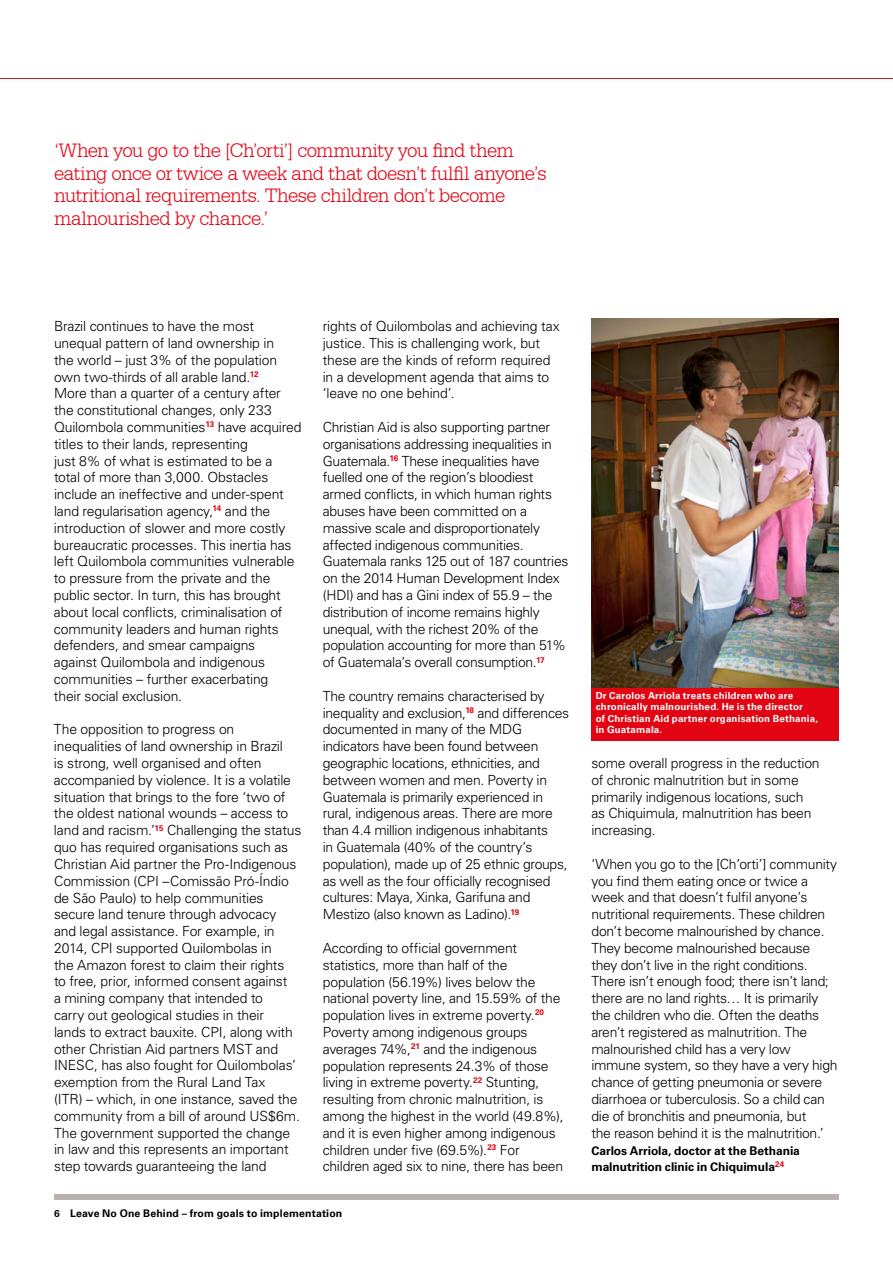
<style>
.page{position:relative;width:893px;height:1263px;background:#fff}
.page>*{position:absolute;margin:0;border:0;box-sizing:border-box;transform-origin:0 0}
.t1{font:300 21px/22.5px "Serifa BT";letter-spacing:-.03em;color:#e30413}
.t2{font:300 13.95px/16.8px "Univers CA";letter-spacing:-.015em;color:#000}
.t3{font:700 12px/16.8px "Univers CA";letter-spacing:-.005em;color:#000}
.t4{font:700 10.5px "Univers CA";letter-spacing:.015em;color:#000}
.t5{font:700 9.75px/11.2px "Univers CA";letter-spacing:.015em;color:#fff}
.s1{font-family:"Serifa BT"}
</style>
<div class="page">
<div style="left:54px;top:1194px;width:785px;height:6px;background:#b9b1ae"></div>
<hr style="left:0;top:78px;width:893px;height:1px;background:#cd1619">
<img style="left:591px;top:319px;width:248px;height:369px">
<div style="left:591px;top:688px;width:248px;height:52px;background:#e30413"></div>
<h1 class="t1" style="left:54px;top:139px;width:494px">‘When you go to the [Ch’orti’] community you find them eating once or twice a week and that doesn’t fulfil anyone’s nutritional requirements. These children don’t become malnourished by chance.’</h1>
<p class="t2" style="left:54px;top:318px;width:249px">Brazil continues to have the most unequal pattern of land ownership in<br>the world – just 3% of the population own two-thirds of all arable land.<sup>12<br></sup>More than a quarter of a century after the constitutional changes, only 233<br>Quilombola communities<sup>13</sup> have acquired titles to their lands, representing<br>just 8% of what is estimated to be a total of more than 3,000. Obstacles include an ineffective and under-spent land regularisation agency,<sup>14</sup> and the introduction of slower and more costly bureaucratic processes. This inertia has left Quilombola communities vulnerable to pressure from the private and the public sector. In turn, this has brought about local conflicts, criminalisation of community leaders and human rights defenders, and smear campaigns against Quilombola and indigenous communities – further exacerbating<br>their social exclusion.</p>
<p class="t2" style="left:54px;top:721px;width:249px">The opposition to progress on inequalities of land ownership in Brazil<br>is strong, well organised and often accompanied by violence. It is a volatile situation that brings to the fore ‘two of the oldest national wounds – access to land and racism.’<sup>15</sup> Challenging the status quo has required organisations such as Christian Aid partner the Pro-Indigenous Commission (CPI –Comissão Pró-Índio de São Paulo) to help communities secure land tenure through advocacy and legal assistance. For example, in 2014, CPI supported Quilombolas in<br>the Amazon forest to claim their rights<br>to free, prior, informed consent against<br>a mining company that intended to<br>carry out geological studies in their<br>lands to extract bauxite. CPI, along with other Christian Aid partners MST and INESC, has also fought for Quilombolas’ exemption from the Rural Land Tax<br>(ITR) – which, in one instance, saved the community from a bill of around US$6m.<br>The government supported the change in law and this represents an important step towards guaranteeing the land</p>
<p class="t2" style="left:323px;top:318px;width:238px">rights of Quilombolas and achieving tax justice. This is challenging work, but these are the kinds of reform required in a development agenda that aims to ‘leave no one behind’.</p>
<p class="t2" style="left:323px;top:419px;width:247px">Christian Aid is also supporting partner organisations addressing inequalities in Guatemala.<sup>16</sup> These inequalities have fuelled one of the region’s bloodiest armed conflicts, in which human rights abuses have been committed on a massive scale and disproportionately affected indigenous communities.<br>Guatemala ranks 125 out of 187 countries on the 2014 Human Development Index (HDI) and has a Gini index of 55.9 – the distribution of income remains highly unequal, with the richest 20% of the population accounting for more than 51% of Guatemala’s overall consumption.<sup>17</sup></p>
<p class="t2" style="left:323px;top:687px;width:248px">The country remains characterised by inequality and exclusion,<sup>18</sup> and differences documented in many of the MDG indicators have been found between geographic locations, ethnicities, and between women and men. Poverty in Guatemala is primarily experienced in rural, indigenous areas. There are more than 4.4 million indigenous inhabitants<br>in Guatemala (40% of the country’s population), made up of 25 ethnic groups, as well as the four officially recognised cultures: Maya, Xinka, Garifuna and Mestizo (also known as Ladino).<sup>19</sup></p>
<p class="t2" style="left:323px;top:939px;width:242px">According to official government statistics, more than half of the population (56.19%) lives below the national poverty line, and 15.59% of the population lives in extreme poverty.<sup>20<br></sup>Poverty among indigenous groups averages 74%,<sup>21</sup> and the indigenous population represents 24.3% of those living in extreme poverty.<sup>22</sup> Stunting, resulting from chronic malnutrition, is among the highest in the world (49.8%), and it is even higher among indigenous children under five (69.5%).<sup>23</sup> For children aged six to nine, there has been</p>
<p class="t4" style="left:54px;top:1207px;width:290px"><span class="s1">6</span> Leave No One Behind – from goals to implementation</p>
<p class="t5" style="left:596px;top:690px;width:224px">Dr Carolos Arriola treats children who are chronically malnourished. He is the director<br>of Christian Aid partner organisation Bethania, in Guatamala.</p>
<p class="t2" style="left:591px;top:755px;width:230px">some overall progress in the reduction of chronic malnutrition but in some primarily indigenous locations, such as Chiquimula, malnutrition has been increasing.</p>
<p class="t2" style="left:591px;top:855px;width:248px">‘When you go to the [Ch’orti’] community you find them eating once or twice a week and that doesn’t fulfil anyone’s nutritional requirements. These children don’t become malnourished by chance.<br>They become malnourished because they don’t live in the right conditions.<br>There isn’t enough food; there isn’t land; there are no land rights… It is primarily the children who die. Often the deaths aren’t registered as malnutrition. The malnourished child has a very low immune system, so they have a very high chance of getting pneumonia or severe diarrhoea or tuberculosis. So a child can die of bronchitis and pneumonia, but<br>the reason behind it is the malnutrition.’</p>
<p class="t3" style="left:591px;top:1142px;width:210px">Carlos Arriola, doctor at the Bethania malnutrition clinic in Chiquimula<sup>24</sup></p>
</div>
